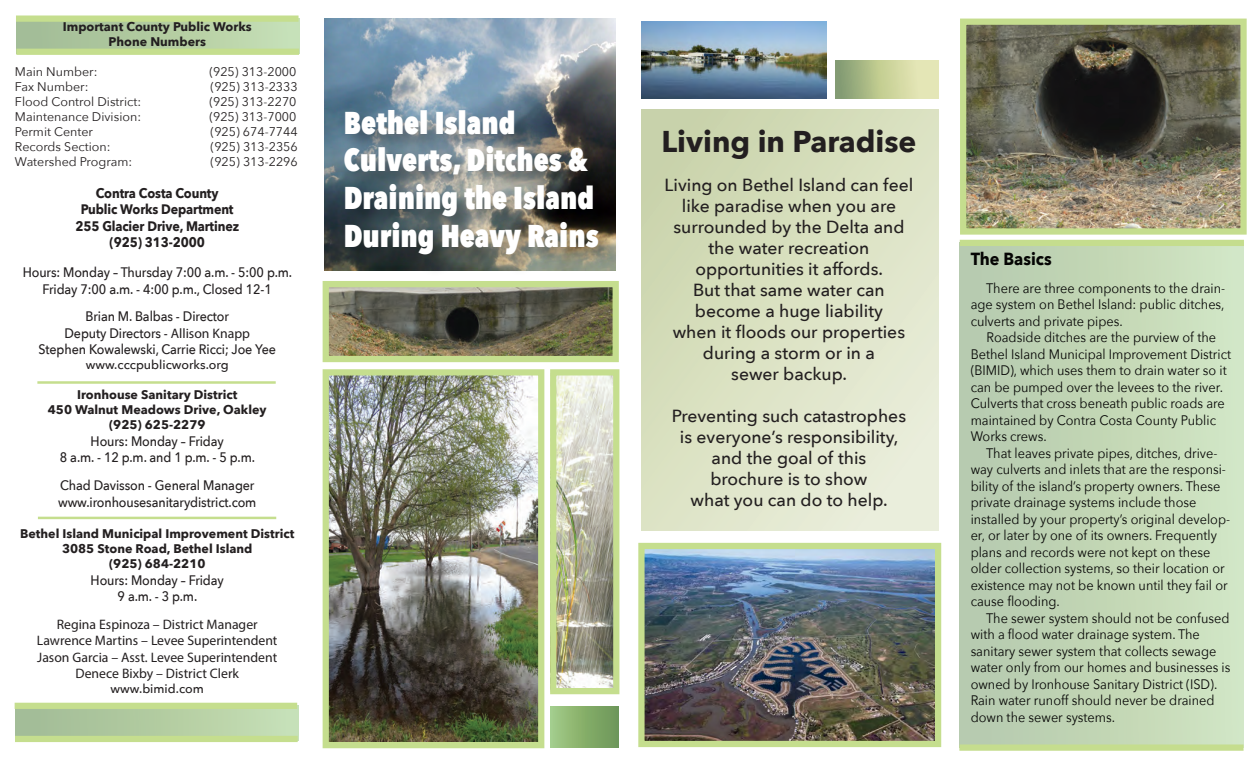
<style>
.page{position:relative;width:1260px;height:765px;background:#fff}
.page>*{position:absolute;margin:0;border:0;box-sizing:border-box;transform-origin:0 0}
.t1{font:800 31.5px/37.8px "Avenir Next Condensed";color:#fff;scale:.96 1}
.t2{font:700 30px "Avenir Next";color:#231f20}
.t3{font:500 17.5px/21px "Avenir Next";color:#231f20;text-align:center}
.t4{font:700 17.5px "Avenir Next";color:#050504;scale:.93 1}
.t5{font:13.75px/16.5px "Avenir Next";color:#050504;scale:.93 1}
.t6{font:500 13.75px/16.5px "Avenir Next";letter-spacing:-.01em;color:#231f20;text-align:center;scale:.91 1}
.t7{font:13.75px/16.5px "Myriad Pro";color:#231f20;text-align:center}
.t8{font:700 13.75px/16.5px "Avenir Next";letter-spacing:-.01em;color:#231f20;text-align:center;scale:.91 1}
.t9{font:12.5px "Avenir Next";color:#231f20}
.t10{font:700 12.5px/15px "Avenir Next";color:#231f20;text-align:center}
.t11{font:500 12.5px "Avenir Next";color:#231f20}
.s1{font-family:"Myriad Pro";font-weight:400}
</style>
<div class="page">
<div style="left:16px;top:19px;width:283px;height:34px;background:linear-gradient(to right,#a0ba93,#c6e0b5)"></div>
<div style="left:16px;top:16px;width:283px;height:6px;background:#c5de8e"></div>
<div style="left:16px;top:49px;width:283px;height:6px;background:#c5de8e"></div>
<img style="left:557px;top:376px;width:55px;height:311px">
<svg style="left:641px;top:109px;width:297px;height:422px;background:#dbe1c3"></svg>
<div style="left:550px;top:369px;width:69px;height:325px;border:6px solid #c5de8e"></div>
<div style="left:550px;top:706px;width:68px;height:42px;background:linear-gradient(to right,#a3cb86,#6d9656)"></div>
<img style="left:330px;top:376px;width:207px;height:365px">
<div style="left:323px;top:369px;width:221px;height:379px;border:6px solid #c5de8e"></div>
<img style="left:330px;top:288px;width:282px;height:67px">
<div style="left:323px;top:281px;width:296px;height:81px;border:6px solid #c5de8e"></div>
<img style="left:325px;top:19px;width:291px;height:252px">
<img style="left:334px;top:97px;width:285px;height:185px">
<img style="left:641px;top:22px;width:185px;height:77px">
<svg style="left:836px;top:60px;width:102px;height:39px;background:#c0ca97"></svg>
<img style="left:645px;top:550px;width:289px;height:190px">
<div style="left:638px;top:543px;width:303px;height:204px;border:6px solid #c5de8e"></div>
<div style="left:15px;top:706px;width:283px;height:35px;background:linear-gradient(to right,#a0ba93,#c6e0b5)"></div>
<div style="left:15px;top:703px;width:282px;height:6px;background:#c5de8e"></div>
<div style="left:15px;top:736px;width:283px;height:6px;background:#c5de8e"></div>
<div style="left:960px;top:243px;width:284px;height:505px;background:linear-gradient(to right,#b4c8ac,#d2e6c3)"></div>
<div style="left:959px;top:744px;width:285px;height:7px;background:#c5dd8e"></div>
<div style="left:960px;top:240px;width:284px;height:6px;background:#c5dd8e"></div>
<img style="left:967px;top:26px;width:273px;height:202px">
<div style="left:960px;top:19px;width:287px;height:216px;border:6px solid #c5dd8e"></div>
<hr style="left:38px;top:517px;width:238px;height:2px;background:#c5de8e">
<hr style="left:37px;top:381px;width:239px;height:3px;background:#c5de8e">
<p class="t10" style="left:63px;top:19px;width:190px">Important County Public Works<br>Phone Numbers</p>
<p class="t9" style="left:15px;top:61px;width:84px">Main Number:</p>
<p class="t9" style="left:209px;top:61px;width:89px">(925) 313-2000</p>
<p class="t9" style="left:15px;top:76px;width:75px">Fax Number:</p>
<p class="t9" style="left:211px;top:76px;width:89px">(925) 313-2333</p>
<p class="t9" style="left:15px;top:91px;width:128px">Flood Control District:</p>
<p class="t9" style="left:209px;top:91px;width:89px">(925) 313-2270</p>
<p class="t9" style="left:15px;top:106px;width:128px">Maintenance Division:</p>
<p class="t9" style="left:209px;top:106px;width:89px">(925) 313-7000</p>
<p class="t9" style="left:15px;top:121px;width:80px">Permit Center</p>
<p class="t9" style="left:211px;top:121px;width:89px">(925) 674-7744</p>
<p class="t9" style="left:15px;top:136px;width:97px">Records Section:</p>
<p class="t9" style="left:211px;top:136px;width:89px">(925) 313-2356</p>
<p class="t9" style="left:15px;top:151px;width:119px">Watershed Program:</p>
<p class="t9" style="left:211px;top:151px;width:89px">(925) 313-2296</p>
<p class="t8" style="left:75px;top:184px;width:182px">Contra Costa County<br>Public Works Department<br>255 Glacier Drive, Martinez (925) 313-2000</p>
<p class="t6" style="left:23px;top:264px;width:298px">Hours: Monday – Thursday 7:00 a.m. - 5:00 p.m.<br>Friday 7:00 a.m. - 4:00 p.m., Closed 12-1</p>
<p class="t6" style="left:39px;top:308px;width:262px">Brian M. Balbas - Director<br>Deputy Directors - <span class="s1">Allison Knapp<br></span>Stephen Kowalewski, Carrie Ricci; Joe Yee</p>
<p class="t11" style="left:86px;top:354px;width:145px">www.cccpublicworks.org</p>
<p class="t10" style="left:48px;top:387px;width:220px">Ironhouse Sanitary District<br>450 Walnut Meadows Drive, Oakley (925) 625-2279</p>
<p class="t6" style="left:60px;top:432px;width:216px">Hours: Monday – Friday<br>8 a.m. - 12 p.m. and 1 p.m. - 5 p.m.</p>
<p class="t6" style="left:58px;top:477px;width:219px;text-align:left">Chad Davisson - General Manager www.ironhousesanitarydistrict.com</p>
<p class="t10" style="left:20px;top:526px;width:276px">Bethel Island Municipal Improvement District<br>3085 Stone Road, Bethel Island<br>(925) 684-2210</p>
<p class="t6" style="left:91px;top:571px;width:148px">Hours: Monday – Friday<br>9 a.m. - 3 p.m.</p>
<p class="t7" style="left:37px;top:616px;width:242px">Regina Espinoza – District Manager Lawrence Martins – Levee Superintendent Jason Garcia – Asst. Levee Superintendent Denece Bixby – District Clerk</p>
<p class="t11" style="left:111px;top:678px;width:95px">www.bimid.com</p>
<h1 class="t1" style="left:344px;top:103px;width:267px">Bethel Island<br>Culverts, Ditches &amp;<br>Draining the Island<br>During Heavy Rains</h1>
<h2 class="t2" style="left:661px;top:115px;width:256px">Living in Paradise</h2>
<p class="t3" style="left:665px;top:174px;width:250px">Living on Bethel Island can feel like paradise when you are surrounded by the Delta and the water recreation opportunities it affords.<br>But that same water can become a huge liability<br>when it floods our properties during a storm or in a<br>sewer backup.</p>
<p class="t3" style="left:672px;top:405px;width:236px">Preventing such catastrophes is everyone’s responsibility, and the goal of this<br>brochure is to show<br>what you can do to help.</p>
<p class="t4" style="left:971px;top:244px;width:89px">The Basics</p>
<p class="t5" style="left:971px;top:279px;width:275px;text-align:justify;text-indent:16px">There are three components to the drain&shy;age system on Bethel Island: public ditches, culverts and private pipes.</p>
<p class="t5" style="left:971px;top:329px;width:282px;text-indent:16px">Roadside ditches are the purview of the Bethel Island Municipal Improvement District (BIMID), which uses them to drain water so it can be pumped over the levees to the river.<br>Culverts that cross beneath public roads are maintained by Contra Costa County Public Works crews.</p>
<p class="t5" style="left:971px;top:444px;width:281px;text-indent:16px">That leaves private pipes, ditches, drive&shy;way culverts and inlets that are the responsi&shy;bility of the island’s property owners. These private drainage systems include those installed by your property’s original develop&shy;er, or later by one of its owners. Frequently plans and records were not kept on these older collection systems, so their location or existence may not be known until they fail or cause flooding.</p>
<p class="t5" style="left:971px;top:609px;width:281px;text-indent:16px">The sewer system should not be confused with a flood water drainage system. The sanitary sewer system that collects sewage water only from our homes and businesses is owned by Ironhouse Sanitary District (ISD).<br>Rain water runoff should never be drained down the sewer systems.</p>
</div>
